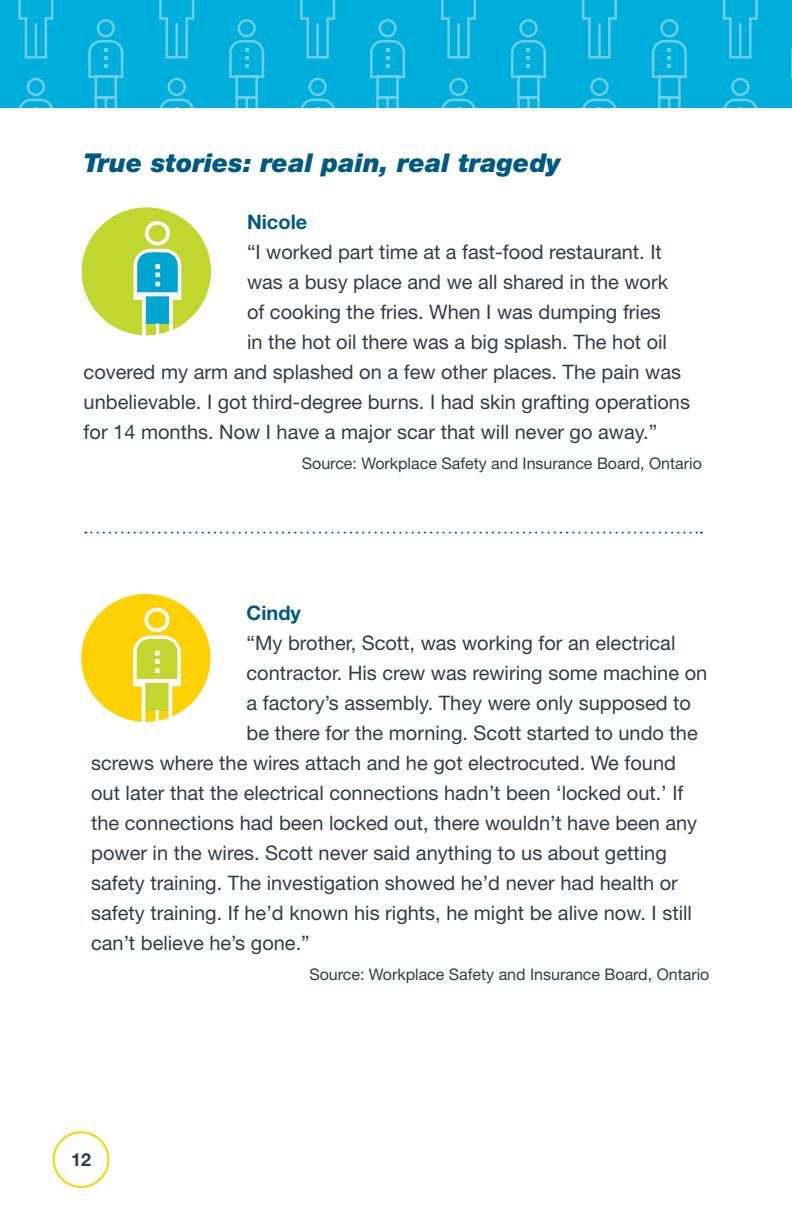
<style>
.page{position:relative;width:792px;height:1224px;background:#fff}
.page>*{position:absolute;margin:0;border:0;box-sizing:border-box;transform-origin:0 0}
.t1{font:italic 900 26px "Helvetica Neue LT Std";color:#005983}
.t2{font:20px "Helvetica Neue LT Std";color:#303d48}
.t3{font:700 20px "Helvetica Neue LT Std";color:#005983}
.t4{font:700 18px "Helvetica Neue LT Std";color:#303d48}
.t5{font:16px "Helvetica Neue LT Std";color:#303d48}
</style>
<div class="page">
<div style="left:53px;top:1131px;width:56px;height:57px;border:2px solid #fed105;border-radius:50%"></div>
<svg style="left:85px;top:532px;width:617px;height:2px"></svg>
<div style="left:82px;top:207px;width:129px;height:128px;background:#c1d72f;border-radius:50%"></div>
<svg style="left:101px;top:220px;width:81px;height:116px"></svg>
<svg style="left:137px;top:292px;width:41px;height:4px"></svg>
<div style="left:81px;top:594px;width:130px;height:128px;background:#fed105;border-radius:50%"></div>
<svg style="left:100px;top:607px;width:82px;height:115px"></svg>
<hr style="left:137px;top:679px;width:40px;height:4px;background:#fff">
<svg style="left:0;top:0;width:791px;height:108px;background:#0ab0dc"></svg>
<hr style="left:791px;top:0;width:1px;height:108px;background:#bfbfbf">
<h1 class="t1" style="left:84px;top:147px;width:479px">True stories: real pain, real tragedy</h1>
<p class="t3" style="left:247px;top:210px;width:62px">Nicole</p>
<p class="t2" style="left:247px;top:240px;width:416px">“I worked part time at a fast-food restaurant. It</p>
<p class="t2" style="left:247px;top:270px;width:423px">was a busy place and we all shared in the work</p>
<p class="t2" style="left:247px;top:300px;width:415px">of cooking the fries. When I was dumping fries</p>
<p class="t2" style="left:247px;top:330px;width:422px">in the hot oil there was a big splash. The hot oil</p>
<p class="t2" style="left:84px;top:360px;width:599px">covered my arm and splashed on a few other places. The pain was</p>
<p class="t2" style="left:84px;top:390px;width:608px">unbelievable. I got third-degree burns. I had skin grafting operations</p>
<p class="t2" style="left:84px;top:420px;width:575px">for 14 months. Now I have a major scar that will never go away.”</p>
<p class="t5" style="left:302px;top:454px;width:402px">Source: Workplace Safety and Insurance Board, Ontario</p>
<p class="t3" style="left:247px;top:600px;width:56px">Cindy</p>
<p class="t2" style="left:247px;top:631px;width:430px">“My brother, Scott, was working for an electrical</p>
<p class="t2" style="left:247px;top:661px;width:462px">contractor. His crew was rewiring some machine on</p>
<p class="t2" style="left:247px;top:691px;width:446px">a factory’s assembly. They were only supposed to</p>
<p class="t2" style="left:247px;top:721px;width:453px">be there for the morning. Scott started to undo the</p>
<p class="t2" style="left:91px;top:751px;width:586px">screws where the wires attach and he got electrocuted. We found</p>
<p class="t2" style="left:91px;top:781px;width:594px">out later that the electrical connections hadn’t been ‘locked out.’ If</p>
<p class="t2" style="left:91px;top:811px;width:608px">the connections had been locked out, there wouldn’t have been any</p>
<p class="t2" style="left:91px;top:841px;width:577px">power in the wires. Scott never said anything to us about getting</p>
<p class="t2" style="left:91px;top:871px;width:588px">safety training. The investigation showed he’d never had health or</p>
<p class="t2" style="left:91px;top:901px;width:602px">safety training. If he’d known his rights, he might be alive now. I still</p>
<p class="t2" style="left:91px;top:931px;width:220px">can’t believe he’s gone.”</p>
<p class="t5" style="left:309px;top:965px;width:402px">Source: Workplace Safety and Insurance Board, Ontario</p>
<p class="t4" style="left:71px;top:1149px;width:22px">12</p>
</div>
